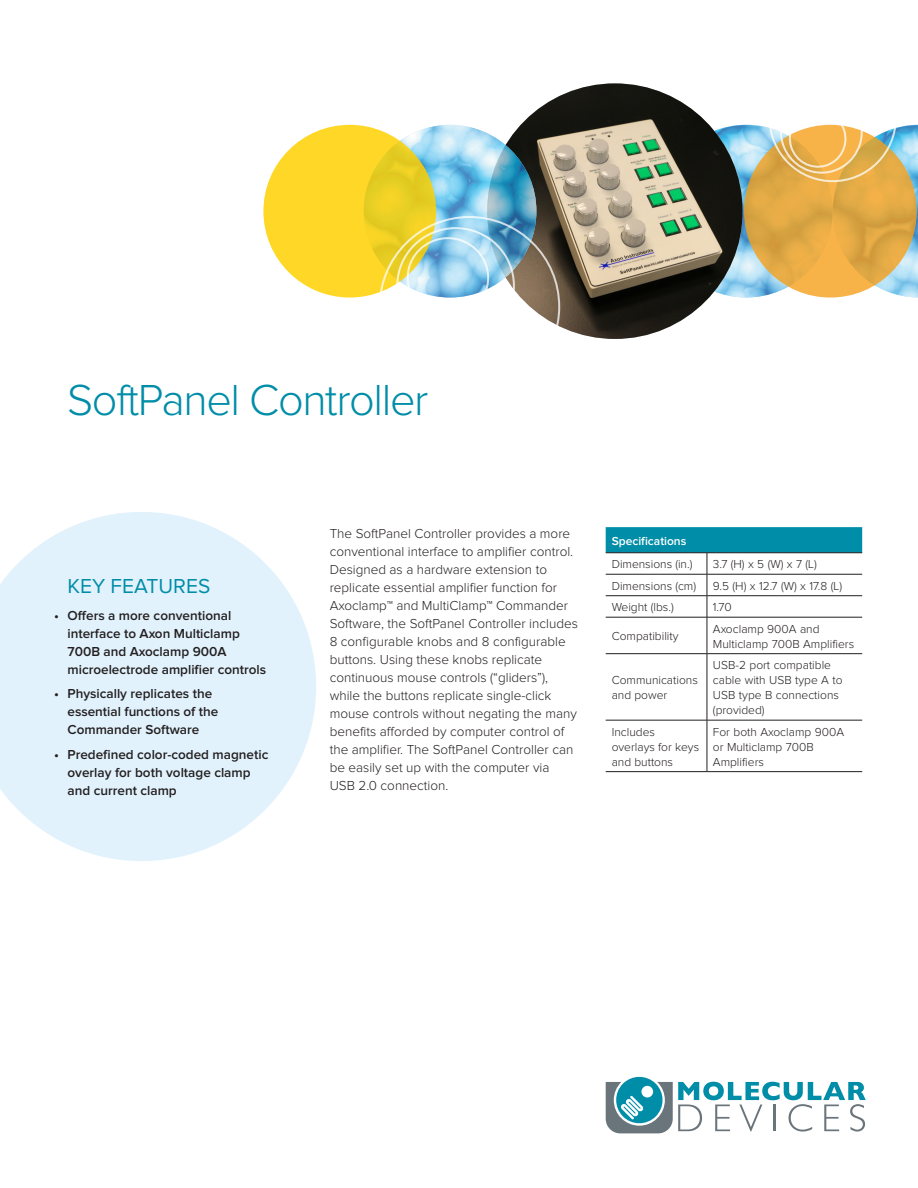
<style>
.page{position:relative;width:918px;height:1188px;background:#fff}
.page>*{position:absolute;margin:0;border:0;box-sizing:border-box;transform-origin:0 0}
.Headline_copy{font:300 45px "Proxima Nova";letter-spacing:-.03em;color:#008da8}
.Circle_Heading{font:21px "Proxima Nova";color:#008da8}
.Body_Copy{font:300 13.5px/18px "Proxima Nova";color:#231f20}
.t1{font:600 13.5px/18px "Proxima Nova";color:#231f20}
.Body{font:300 12px/15px "Proxima Nova";color:#231f20}
.Chart_-_left_item{font:300 12px/15px "Proxima Nova";color:#231f20}
.Chart_-_White_Headin{font:600 12px "Proxima Nova";color:#fff}
</style>
<div class="page">
<svg style="left:0;top:512px;width:316px;height:349px;fill:#e1f2fc"></svg>
<img style="left:660px;top:125px;width:173px;height:173px;border-radius:86px">
<svg style="left:744px;top:125px;width:173px;height:173px"></svg>
<svg style="left:762px;top:124px;width:156px;height:174px;background:#ddb566"></svg>
<svg style="left:606px;top:1076px;width:260px;height:57px"></svg>
<img style="left:487px;top:83px;width:256px;height:256px;border-radius:128px">
<img style="left:364px;top:125px;width:172px;height:173px;border-radius:86px">
<svg style="left:263px;top:125px;width:173px;height:173px;background:#f8d429"></svg>
<div style="left:396px;top:227px;width:119px;height:117px;border:2px solid #fff;border-radius:50%"></div>
<div style="left:407px;top:237px;width:82px;height:82px;border:2px solid #fff;border-radius:50%"></div>
<svg style="left:606px;top:527px;width:256px;height:90px"></svg>
<hr style="left:606px;top:617px;width:101px;height:1px;background:#231f20">
<hr style="left:707px;top:617px;width:155px;height:1px;background:#231f20">
<hr style="left:707px;top:617px;width:1px;height:36px;background:#231f20">
<hr style="left:606px;top:653px;width:101px;height:1px;background:#231f20">
<hr style="left:707px;top:653px;width:155px;height:1px;background:#231f20">
<hr style="left:707px;top:654px;width:1px;height:66px;background:#231f20">
<hr style="left:606px;top:720px;width:101px;height:1px;background:#231f20">
<hr style="left:707px;top:720px;width:155px;height:1px;background:#231f20">
<hr style="left:707px;top:720px;width:1px;height:51px;background:#231f20">
<hr style="left:606px;top:771px;width:101px;height:1px;background:#231f20">
<hr style="left:707px;top:771px;width:155px;height:1px;background:#231f20">
<p class="Headline_copy" style="left:67px;top:375px;width:363px">SoftPanel Controller</p>
<p class="Circle_Heading" style="left:68px;top:574px;width:144px">KEY FEATURES</p>
<p class="t1" style="left:68px;top:606px;width:200px;text-indent:-14px">• Offers a more conventional interface to Axon Multiclamp<br>700B and Axoclamp 900A microelectrode amplifier controls</p>
<p class="t1" style="left:68px;top:685px;width:152px;text-indent:-14px">• Physically replicates the essential functions of the<br>Commander Software</p>
<p class="t1" style="left:68px;top:745px;width:202px;text-indent:-14px">• Predefined color-coded magnetic overlay for both voltage clamp and current clamp</p>
<p class="Body_Copy" style="left:330px;top:524px;width:250px">The SoftPanel Controller provides a more conventional interface to amplifier control.<br>Designed as a hardware extension to replicate essential amplifier function for Axoclamp™ and MultiClamp™ Commander Software, the SoftPanel Controller includes 8 configurable knobs and 8 configurable buttons. Using these knobs replicate continuous mouse controls (“gliders”), while the buttons replicate single-click mouse controls without negating the many benefits afforded by computer control of the amplifier. The SoftPanel Controller can be easily set up with the computer via USB 2.0 connection.</p>
<p class="Chart_-_White_Headin" style="left:612px;top:534px;width:76px">Specifications</p>
<p class="Chart_-_left_item" style="left:612px;top:557px;width:82px">Dimensions (in.)</p>
<p class="Body" style="left:713px;top:557px;width:105px">3.7 (H) x 5 (W) x 7 (L)</p>
<p class="Chart_-_left_item" style="left:612px;top:578px;width:86px">Dimensions (cm)</p>
<p class="Body" style="left:713px;top:578px;width:131px">9.5 (H) x 12.7 (W) x 17.8 (L)</p>
<p class="Chart_-_left_item" style="left:612px;top:600px;width:64px">Weight (lbs.)</p>
<p class="Body" style="left:713px;top:600px;width:20px">1.70</p>
<p class="Chart_-_left_item" style="left:612px;top:629px;width:68px">Compatibility</p>
<p class="Body" style="left:713px;top:621px;width:143px">Axoclamp 900A and<br>Multiclamp 700B Amplifiers</p>
<p class="Chart_-_left_item" style="left:612px;top:673px;width:88px">Communications and power</p>
<p class="Body" style="left:713px;top:658px;width:131px">USB-2 port compatible cable with USB type A to<br>USB type B connections (provided)</p>
<p class="Chart_-_left_item" style="left:612px;top:724px;width:89px">Includes overlays for keys and buttons</p>
<p class="Body" style="left:713px;top:724px;width:133px">For both Axoclamp 900A or Multiclamp 700B<br>Amplifiers</p>
</div>
